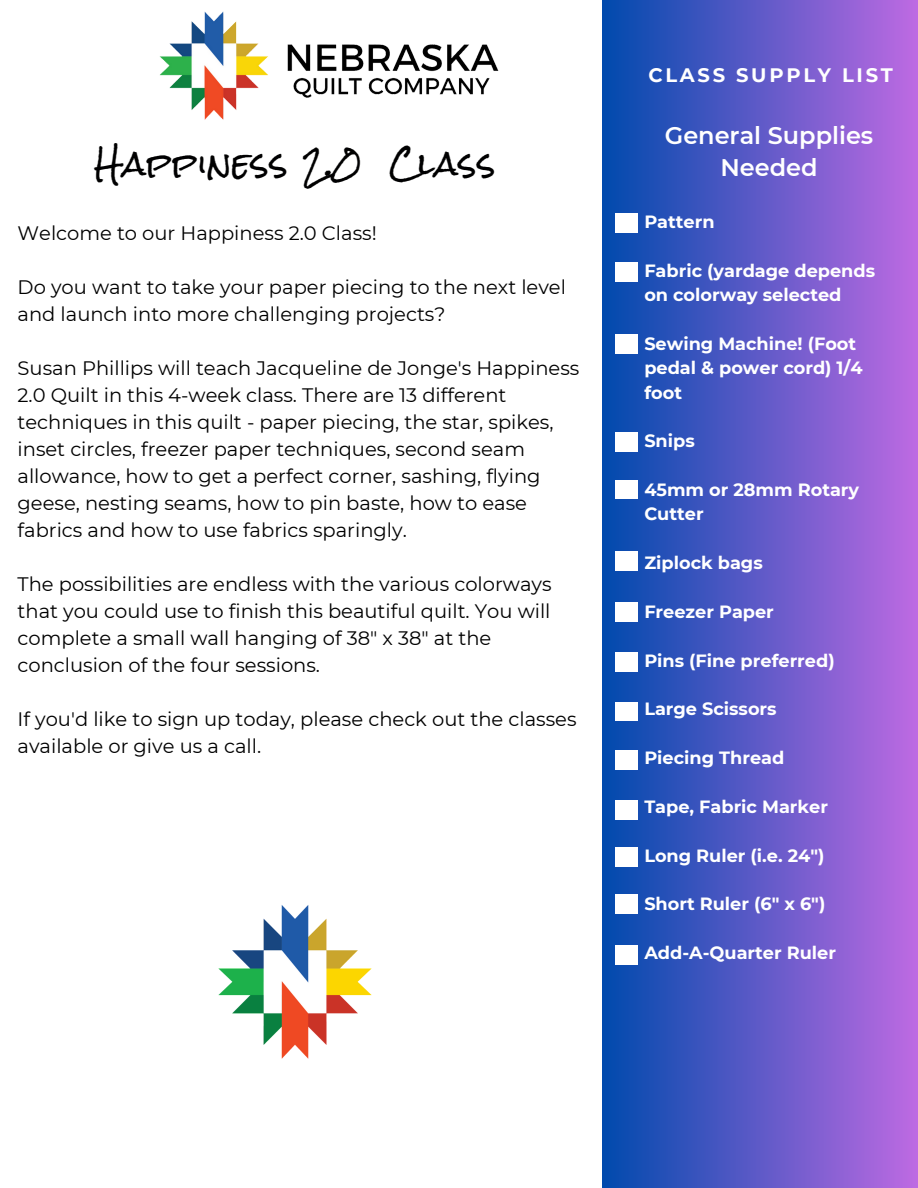
<style>
.page{position:relative;width:918px;height:1188px;background:#fff}
.page>*{position:absolute;margin:0;border:0;box-sizing:border-box;transform-origin:0 0}
.t1{font:31.5px "Rock Salt";letter-spacing:.02em;color:#000001}
.t2{font:600 24px/32.7px "Montserrat";color:#fff;text-align:center}
.t3{font:19.5px/27px "Montserrat";color:#000}
.t4{font:700 19.5px "Montserrat";letter-spacing:.14em;color:#fff}
.t5{font:700 17.7px/24.3px "Montserrat";color:#fff}
</style>
<div class="page">
<div style="left:602px;top:0;width:316px;height:1188px;background:linear-gradient(to right,#004aad,#bd6ae2)"></div>
<img style="left:159px;top:11px;width:340px;height:109px">
<div style="left:615px;top:213px;width:22px;height:19px;background:#fff"></div>
<div style="left:615px;top:262px;width:22px;height:19px;background:#fff"></div>
<div style="left:615px;top:433px;width:22px;height:19px;background:#fff"></div>
<div style="left:615px;top:750px;width:22px;height:19px;background:#fff"></div>
<div style="left:615px;top:480px;width:22px;height:19px;background:#fff"></div>
<div style="left:615px;top:801px;width:22px;height:19px;background:#fff"></div>
<div style="left:615px;top:334px;width:22px;height:19px;background:#fff"></div>
<img style="left:218px;top:905px;width:154px;height:154px">
<div style="left:615px;top:552px;width:22px;height:19px;background:#fff"></div>
<div style="left:615px;top:602px;width:22px;height:19px;background:#fff"></div>
<div style="left:615px;top:653px;width:22px;height:19px;background:#fff"></div>
<div style="left:615px;top:702px;width:22px;height:19px;background:#fff"></div>
<div style="left:615px;top:848px;width:22px;height:19px;background:#fff"></div>
<div style="left:615px;top:895px;width:22px;height:19px;background:#fff"></div>
<div style="left:615px;top:945px;width:22px;height:19px;background:#fff"></div>
<p class="t1" style="left:95px;top:147px;width:402px">Happiness 2.0 Class</p>
<p class="t3" style="left:18px;top:219px;width:361px">Welcome to our Happiness 2.0 Class!</p>
<p class="t3" style="left:18px;top:273px;width:550px">Do you want to take your paper piecing to the next level and launch into more challenging projects?</p>
<p class="t3" style="left:18px;top:354px;width:563px">Susan Phillips will teach Jacqueline de Jonge's Happiness 2.0 Quilt in this 4-week class. There are 13 different techniques in this quilt - paper piecing, the star, spikes, inset circles, freezer paper techniques, second seam allowance, how to get a perfect corner, sashing, flying geese, nesting seams, how to pin baste, how to ease fabrics and how to use fabrics sparingly.</p>
<p class="t3" style="left:18px;top:570px;width:536px">The possibilities are endless with the various colorways that you could use to finish this beautiful quilt. You will complete a small wall hanging of 38" x 38" at the conclusion of the four sessions.</p>
<p class="t3" style="left:18px;top:705px;width:561px">If you'd like to sign up today, please check out the classes available or give us a call.</p>
<p class="t4" style="left:648px;top:63px;width:246px">CLASS SUPPLY LIST</p>
<p class="t2" style="left:665px;top:119px;width:210px">General Supplies<br>Needed</p>
<p class="t5" style="left:644px;top:210px;width:72px">Pattern</p>
<p class="t5" style="left:644px;top:258px;width:232px">Fabric (yardage depends on colorway selected</p>
<p class="t5" style="left:644px;top:331px;width:220px">Sewing Machine! (Foot pedal &amp; power cord) 1/4 foot</p>
<p class="t5" style="left:644px;top:429px;width:52px">Snips</p>
<p class="t5" style="left:644px;top:478px;width:216px">45mm or 28mm Rotary<br>Cutter</p>
<p class="t5" style="left:644px;top:551px;width:120px">Ziplock bags</p>
<p class="t5" style="left:644px;top:599px;width:131px">Freezer Paper</p>
<p class="t5" style="left:644px;top:648px;width:192px">Pins (Fine preferred)</p>
<p class="t5" style="left:644px;top:697px;width:134px">Large Scissors</p>
<p class="t5" style="left:644px;top:746px;width:142px">Piecing Thread</p>
<p class="t5" style="left:644px;top:794px;width:185px">Tape, Fabric Marker</p>
<p class="t5" style="left:644px;top:843px;width:182px">Long Ruler (i.e. 24")</p>
<p class="t5" style="left:644px;top:892px;width:183px">Short Ruler (6" x 6")</p>
<p class="t5" style="left:644px;top:941px;width:193px">Add-A-Quarter Ruler</p>
</div>
